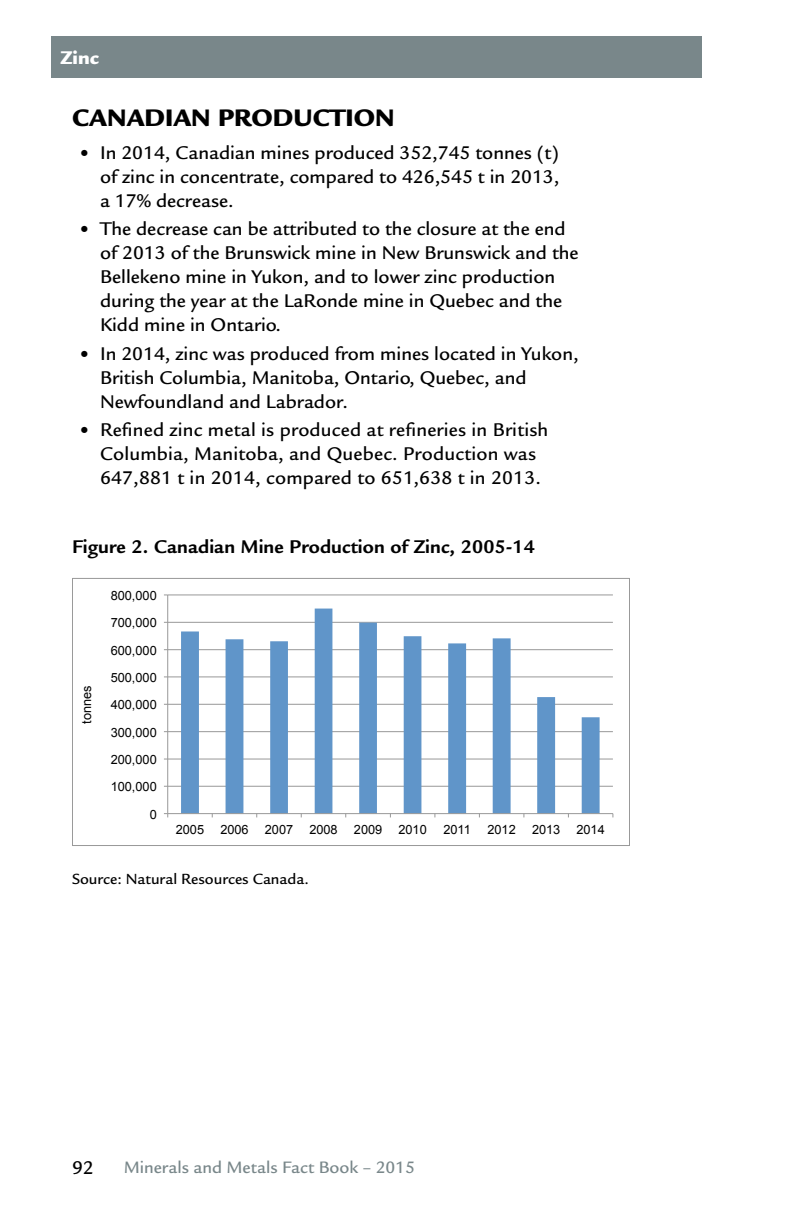
<style>
.page{position:relative;width:792px;height:1224px;background:#fff}
.page>*{position:absolute;margin:0;border:0;box-sizing:border-box;transform-origin:0 0}
.t1{font:900 26px "Legacy Sans Std";color:#000}
.t2{font:500 20px/24px "Legacy Sans Std";color:#000}
.t3{font:700 20px "Legacy Sans Std";letter-spacing:.005em;color:#000}
.t4{font:900 20px "Legacy Sans Std";color:#fff}
.t5{font:500 18px "Legacy Sans Std";color:#79878a}
.t6{font:500 16px "Legacy Sans Std";color:#000}
.t7{font:12.8px "Arial";color:#000}
.s1{font-weight:900;font-size:32px}
</style>
<div class="page">
<div style="left:51px;top:36px;width:651px;height:42px;background:#79878a"></div>
<hr style="left:168px;top:786px;width:445px;height:1px;background:#989898">
<hr style="left:168px;top:759px;width:445px;height:1px;background:#989898">
<hr style="left:168px;top:731px;width:445px;height:1px;background:#989898">
<hr style="left:168px;top:704px;width:445px;height:1px;background:#989898">
<hr style="left:168px;top:676px;width:445px;height:1px;background:#989898">
<hr style="left:168px;top:649px;width:445px;height:1px;background:#989898">
<hr style="left:168px;top:622px;width:445px;height:1px;background:#989898">
<hr style="left:168px;top:594px;width:445px;height:1px;background:#989898">
<svg style="left:181px;top:609px;width:419px;height:204px"></svg>
<hr style="left:167px;top:595px;width:1px;height:219px;background:#989898">
<hr style="left:168px;top:813px;width:445px;height:1px;background:#989898">
<div style="left:72px;top:578px;width:558px;height:268px;border:1px solid #989898"></div>
<p class="t4" style="left:60px;top:46px;width:40px">Zinc</p>
<h1 class="t1" style="left:72px;top:102px;width:324px">CANADIAN PRODUCTION</h1>
<p class="t2" style="left:100px;top:141px;width:461px;text-align:justify;text-indent:-20px"><span class="s1">·</span> In 2014, Canadian mines produced 352,745 tonnes (t) of zinc in concentrate, compared to 426,545 t in 2013, a 17% decrease.</p>
<p class="t2" style="left:100px;top:217px;width:480px;text-indent:-20px"><span class="s1">·</span> The decrease can be attributed to the closure at the end of 2013 of the Brunswick mine in New Brunswick and the Bellekeno mine in Yukon, and to lower zinc production during the year at the LaRonde mine in Quebec and the Kidd mine in Ontario.</p>
<p class="t2" style="left:100px;top:342px;width:480px;text-indent:-20px"><span class="s1">·</span> In 2014, zinc was produced from mines located in Yukon,<br>British Columbia, Manitoba, Ontario, Quebec, and<br>Newfoundland and Labrador.</p>
<p class="t2" style="left:100px;top:418px;width:450px;text-indent:-20px"><span class="s1">·</span> Refined zinc metal is produced at refineries in British<br>Columbia, Manitoba, and Quebec. Production was<br>647,881 t in 2014, compared to 651,638 t in 2013.</p>
<p class="t3" style="left:72px;top:535px;width:464px">Figure 2. Canadian Mine Production of Zinc, 2005-14</p>
<p class="t7" style="left:111px;top:587px;width:48px">800,000</p>
<p class="t7" style="left:111px;top:615px;width:48px">700,000</p>
<p class="t7" style="left:111px;top:642px;width:48px">600,000</p>
<p class="t7" style="left:78px;top:724px;width:40px;rotate:-90deg">tonnes</p>
<p class="t7" style="left:111px;top:669px;width:48px">500,000</p>
<p class="t7" style="left:111px;top:697px;width:48px">400,000</p>
<p class="t7" style="left:111px;top:724px;width:48px">300,000</p>
<p class="t7" style="left:111px;top:751px;width:48px">200,000</p>
<p class="t7" style="left:111px;top:779px;width:48px">100,000</p>
<p class="t7" style="left:150px;top:806px;width:9px">0</p>
<p class="t7" style="left:176px;top:821px;width:30px">2005</p>
<p class="t7" style="left:220px;top:821px;width:30px">2006</p>
<p class="t7" style="left:265px;top:821px;width:30px">2007</p>
<p class="t7" style="left:309px;top:821px;width:30px">2008</p>
<p class="t7" style="left:354px;top:821px;width:30px">2009</p>
<p class="t7" style="left:398px;top:821px;width:30px">2010</p>
<p class="t7" style="left:443px;top:821px;width:29px">2011</p>
<p class="t7" style="left:487px;top:821px;width:30px">2012</p>
<p class="t7" style="left:532px;top:821px;width:30px">2013</p>
<p class="t7" style="left:576px;top:821px;width:30px">2014</p>
<p class="t6" style="left:72px;top:870px;width:238px">Source: Natural Resources Canada.</p>
<p class="t2" style="left:72px;top:1156px;width:23px">92</p>
<p class="t5" style="left:124px;top:1157px;width:293px">Minerals and Metals Fact Book – 2015</p>
</div>
